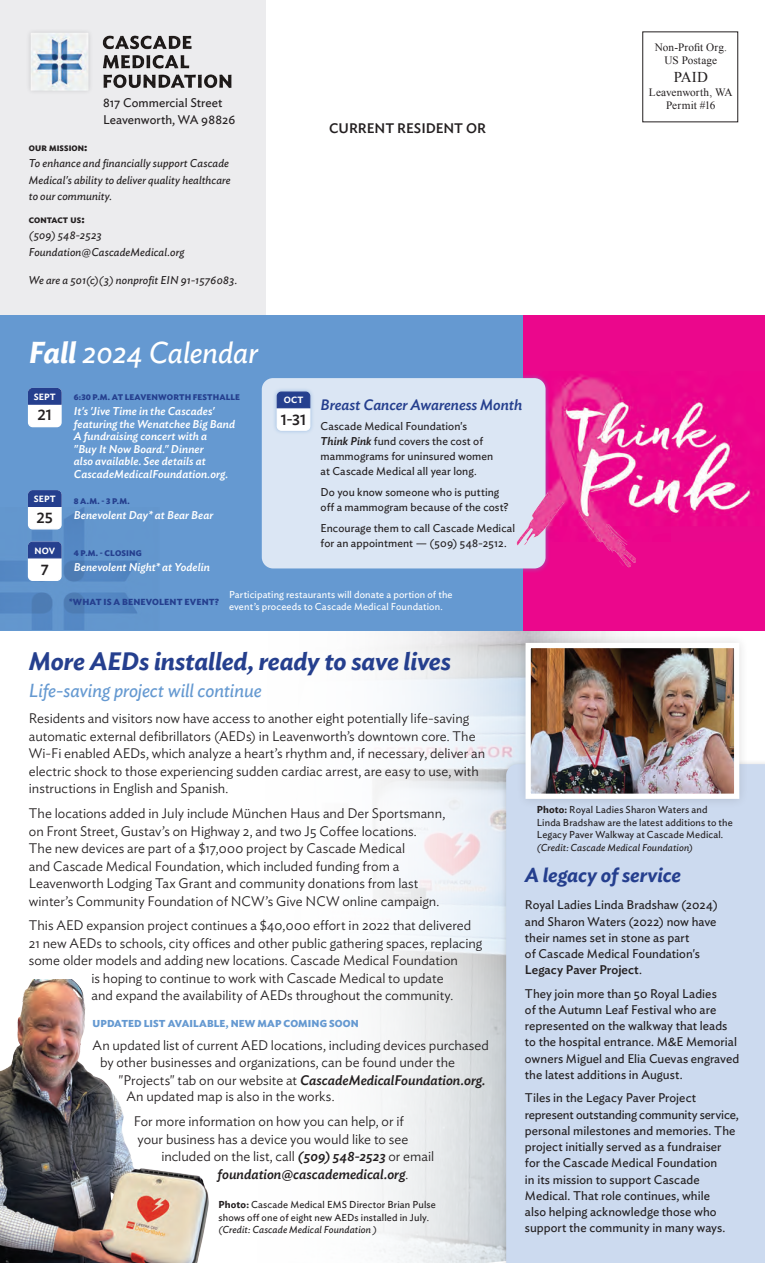
<style>
.page{position:relative;width:765px;height:1263px;background:#fff}
.page>*{position:absolute;margin:0;border:0;box-sizing:border-box;transform-origin:0 0}
.t1{font:italic 30px "Ideal Sans";letter-spacing:-.005em;color:#fff}
.t2{font:italic 600 25px "Ideal Sans";letter-spacing:-.005em;color:#253f8e}
.t3{font:italic 600 20px "Ideal Sans";letter-spacing:-.005em;color:#253f8e}
.t4{font:italic 18.75px "Ideal Sans";letter-spacing:-.005em;color:#6599d1}
.t5{font:italic 500 15px "Ideal Sans";letter-spacing:-.005em;color:#253f8e}
.t6{font:500 15px "Ideal Sans";color:#231f20}
.t7{font:15px "Times New Roman";color:#231f20}
.t8{font:300 13.75px/17.5px "Ideal Sans";color:#231f20}
.t9{font:italic 500 13.75px "Ideal Sans";color:#231f20}
.t10{font:500 13.75px "Ideal Sans";color:#231f20}
.t11{font:12.5px/16.2px "Ideal Sans";letter-spacing:.005em;color:#231f20}
.t12{font:11.25px/15px "Ideal Sans";letter-spacing:.01em;color:#231f20}
.t13{font:italic 500 11.25px/12.5px "Ideal Sans";letter-spacing:.005em;color:#fff}
.t14{font:italic 11.25px/16.2px "Ideal Sans";letter-spacing:.01em;color:#231f20}
.t15{font:11.25px/13.5px "Times New Roman";letter-spacing:.005em;color:#231f20;text-align:center}
.t16{font:10px/12.5px "Ideal Sans";letter-spacing:.01em;color:#231f20}
.t17{font:10px/12px "Ideal Sans";letter-spacing:.01em;color:#fff}
.t18{font:italic 10px "Ideal Sans";letter-spacing:.01em;color:#231f20}
.t19{font:700 10px "Ideal Sans";letter-spacing:.01em;color:#6599d1}
.t20{font:600 9px "Ideal Sans";letter-spacing:.02em;color:#fff}
.t21{font:700 8.75px "Ideal Sans";letter-spacing:.02em;color:#253f8e}
.t22{font:700 8.12px "Ideal Sans";letter-spacing:.02em;color:#253f8e}
.t23{font:700 7.88px "Ideal Sans";letter-spacing:.01em;color:#231f20}
.s1{font-size:11.25px}
.s2{font-weight:600}
.s3{font-weight:500;font-style:italic}
.s4{font-weight:300;font-style:normal}
.s5{font-weight:500}
</style>
<div class="page">
<svg style="left:32px;top:631px;width:581px;height:632px"></svg>
<div style="left:506px;top:764px;width:259px;height:499px;background:#ccdaef"></div>
<div style="left:0;top:0;width:266px;height:316px;background:#ececee"></div>
<img style="left:102px;top:35px;width:130px;height:53px">
<div style="left:26px;top:28px;width:67px;height:67px;background:#4b4c4d;opacity:.25"></div>
<div style="left:642px;top:32px;width:96px;height:90px;border:1px solid #231f20"></div>
<div style="left:516px;top:633px;width:233px;height:176px;background:#231f20;opacity:.15"></div>
<img style="left:531px;top:649px;width:202px;height:144px">
<div style="left:525px;top:643px;width:214px;height:156px;border:5px solid #fff"></div>
<img style="left:0;top:980px;width:211px;height:283px">
<div style="left:519px;top:316px;width:246px;height:315px;background:#eb078c"></div>
<img style="left:551px;top:374px;width:207px;height:152px">
<div style="left:0;top:316px;width:523px;height:315px;background:#6599d1"></div>
<img style="left:0;top:507px;width:137px;height:123px">
<div style="left:257px;top:373px;width:294px;height:200px;background:#6599d1;opacity:.5"></div>
<div style="left:262px;top:378px;width:283px;height:190px;background:#dbe6f4;border-radius:11px"></div>
<div style="left:29px;top:388px;width:32px;height:39px;background:#fff;border-radius:4px"></div>
<div style="left:28px;top:388px;width:34px;height:39px;border:1px solid #fff;border-radius:4px"></div>
<svg style="left:28px;top:388px;width:34px;height:17px"></svg>
<div style="left:272px;top:387px;width:43px;height:48px;background:#6599d1;opacity:.5"></div>
<div style="left:277px;top:392px;width:33px;height:38px;background:#fff;border-radius:4px"></div>
<div style="left:277px;top:391px;width:33px;height:40px;border:1px solid #fff;border-radius:4px"></div>
<svg style="left:276px;top:391px;width:35px;height:18px"></svg>
<div style="left:24px;top:486px;width:42px;height:48px;background:#6599d1;opacity:.5"></div>
<div style="left:29px;top:491px;width:32px;height:38px;background:#fff;border-radius:4px"></div>
<div style="left:28px;top:490px;width:34px;height:39px;border:1px solid #fff;border-radius:4px"></div>
<svg style="left:27px;top:489px;width:35px;height:19px"></svg>
<div style="left:24px;top:537px;width:42px;height:48px;background:#6599d1;opacity:.5"></div>
<div style="left:28px;top:542px;width:33px;height:38px;background:#fff;border-radius:4px"></div>
<div style="left:28px;top:542px;width:34px;height:39px;border:1px solid #fff;border-radius:4px"></div>
<svg style="left:27px;top:541px;width:35px;height:18px"></svg>
<img style="left:516px;top:491px;width:120px;height:76px">
<p class="t11" style="left:103px;top:94px;width:134px">817 Commercial Street<br>Leavenworth, WA 98826</p>
<p class="t23" style="left:29px;top:142px;width:60px">OUR MISSION<span class="s1">:</span></p>
<p class="t14" style="left:29px;top:155px;width:203px">To enhance and financially support Cascade<br>Medical's ability to deliver quality healthcare to our community.</p>
<p class="t23" style="left:29px;top:214px;width:57px">CONTACT US<span class="s1">:</span></p>
<p class="t14" style="left:29px;top:226px;width:157px">(509) 548-2523<br>Foundation@CascadeMedical.org</p>
<p class="t14" style="left:29px;top:271px;width:210px">We are a 501(c)(3) nonprofit EIN 91-1576083.</p>
<h1 class="t1" style="left:29px;top:329px;width:231px"><span class="s2">Fall</span> 2024 Calendar</h1>
<p class="t22" style="left:74px;top:391px;width:168px">6:30 P.M. AT LEAVENWORTH FESTHALLE</p>
<p class="t13" style="left:74px;top:404px;width:163px">It's 'Jive Time in the Cascades' featuring the Wenatchee Big Band<br>A fundraising concert with a<br>"Buy It Now Board." Dinner<br>also available. See details at<br>CascadeMedicalFoundation.org.</p>
<p class="t22" style="left:74px;top:495px;width:57px">8 A.M. - 3 P.M.</p>
<p class="t13" style="left:74px;top:508px;width:141px">Benevolent Day* at Bear Bear</p>
<p class="t22" style="left:74px;top:547px;width:70px">4 P.M. - CLOSING</p>
<p class="t13" style="left:74px;top:560px;width:138px">Benevolent Night* at Yodelin</p>
<p class="t20" style="left:34px;top:390px;width:24px">SEPT</p>
<p class="t6" style="left:38px;top:403px;width:16px">21</p>
<p class="t20" style="left:34px;top:492px;width:24px">SEPT</p>
<p class="t6" style="left:37px;top:507px;width:18px">25</p>
<p class="t20" style="left:34px;top:543px;width:22px">NOV</p>
<p class="t6" style="left:41px;top:558px;width:10px">7</p>
<p class="t10" style="left:329px;top:118px;width:158px">CURRENT RESIDENT OR</p>
<p class="t20" style="left:284px;top:393px;width:21px">OCT</p>
<p class="t6" style="left:281px;top:408px;width:27px">1-31</p>
<p class="t5" style="left:321px;top:393px;width:203px">Breast Cancer Awareness Month</p>
<p class="t12" style="left:321px;top:418px;width:174px">Cascade Medical Foundation's<br><span class="s3">Think Pink</span> fund covers the cost of mammograms for uninsured women at Cascade Medical all year long.</p>
<p class="t12" style="left:321px;top:484px;width:190px">Do you know someone who is putting off a mammogram because of the cost?</p>
<p class="t12" style="left:321px;top:519px;width:196px">Encourage them to call Cascade Medical for an appointment — (509) 548-2512.</p>
<p class="t21" style="left:69px;top:594px;width:151px">*WHAT IS A BENEVOLENT EVENT?</p>
<p class="t17" style="left:229px;top:587px;width:225px">Participating restaurants will donate a portion of the event’s proceeds to Cascade Medical Foundation.</p>
<p class="t15" style="left:655px;top:40px;width:73px">Non-Profit Org.<br>US Postage</p>
<p class="t7" style="left:674px;top:67px;width:36px">PAID</p>
<p class="t15" style="left:649px;top:85px;width:85px">Leavenworth, WA<br>Permit #16</p>
<h2 class="t2" style="left:29px;top:641px;width:424px">More AEDs installed, ready to save lives</h2>
<h3 class="t4" style="left:29px;top:676px;width:234px">Life-saving project will continue</h3>
<p class="t8" style="left:29px;top:709px;width:458px">Residents and visitors now have access to another eight potentially life-saving automatic external defibrillators (AEDs) in Leavenworth’s downtown core. The Wi-Fi enabled AEDs, which analyze a heart’s rhythm and, if necessary, deliver an electric shock to those experiencing sudden cardiac arrest, are easy to use, with instructions in English and Spanish.</p>
<p class="t8" style="left:29px;top:803px;width:418px">The locations added in July include München Haus and Der Sportsmann, on Front Street, Gustav’s on Highway 2, and two J5 Coffee locations.<br>The new devices are part of a $17,000 project by Cascade Medical<br>and Cascade Medical Foundation, which included funding from a Leavenworth Lodging Tax Grant and community donations from last winter’s Community Foundation of NCW’s Give NCW online campaign.</p>
<p class="t8" style="left:29px;top:915px;width:444px">This AED expansion project continues a $40,000 effort in 2022 that delivered</p>
<p class="t8" style="left:29px;top:933px;width:455px">21 new AEDs to schools, city offices and other public gathering spaces, replacing</p>
<p class="t8" style="left:29px;top:950px;width:431px">some older models and adding new locations. Cascade Medical Foundation</p>
<p class="t8" style="left:91px;top:968px;width:354px">is hoping to continue to work with Cascade Medical to update</p>
<p class="t8" style="left:91px;top:986px;width:363px">and expand the availability of AEDs throughout the community.</p>
<p class="t19" style="left:93px;top:1015px;width:268px">UPDATED LIST AVAILABLE, NEW MAP COMING SOON</p>
<p class="t8" style="left:100px;top:1035px;width:390px;text-indent:-7px">An updated list of current AED locations, including devices purchased by other businesses and organizations, can be found under the</p>
<p class="t8" style="left:126px;top:1071px;width:361px;line-height:16.5px;text-indent:-7px">"Projects" tab on our website at <span class="s3">CascadeMedicalFoundation.org.<br></span>An updated map is also in the works.</p>
<p class="t8" style="left:134px;top:1111px;width:271px">For more information on how you can help, or if</p>
<p class="t8" style="left:138px;top:1129px;width:272px">your business has a device you would like to see</p>
<p class="t8" style="left:161px;top:1146px;width:274px">included on the list, call <span class="s3">(509) 548-2523</span> or email</p>
<p class="t9" style="left:218px;top:1163px;width:192px">foundation@cascademedical.org<span class="s4">.</span></p>
<p class="t16" style="left:219px;top:1197px;width:219px"><span class="s2">Photo:</span> Cascade Medical EMS Director Brian Pulse shows off one of eight new AEDs installed in July.</p>
<p class="t18" style="left:219px;top:1222px;width:160px">(Credit: Cascade Medical Foundation )</p>
<p class="t16" style="left:537px;top:802px;width:197px"><span class="s2">Photo:</span> Royal Ladies Sharon Waters and<br>Linda Bradshaw are the latest additions to the<br>Legacy Paver Walkway at Cascade Medical.</p>
<p class="t18" style="left:537px;top:839px;width:158px">(Credit: Cascade Medical Foundation)</p>
<h3 class="t3" style="left:525px;top:859px;width:157px">A legacy of service</h3>
<p class="t11" style="left:525px;top:896px;width:195px">Royal Ladies Linda Bradshaw (2024) and Sharon Waters (2022) now have their names set in stone as part<br>of Cascade Medical Foundation's<br><span class="s5">Legacy Paver Project</span>.</p>
<p class="t11" style="left:525px;top:984px;width:216px">They join more than 50 Royal Ladies<br>of the Autumn Leaf Festival who are represented on the walkway that leads to the hospital entrance. M&amp;E Memorial owners Miguel and Elia Cuevas engraved the latest additions in August.</p>
<p class="t11" style="left:525px;top:1089px;width:215px">Tiles in the Legacy Paver Project represent outstanding community service, personal milestones and memories. The project initially served as a fundraiser for the Cascade Medical Foundation<br>in its mission to support Cascade Medical. That role continues, while<br>also helping acknowledge those who support the community in many ways.</p>
</div>
